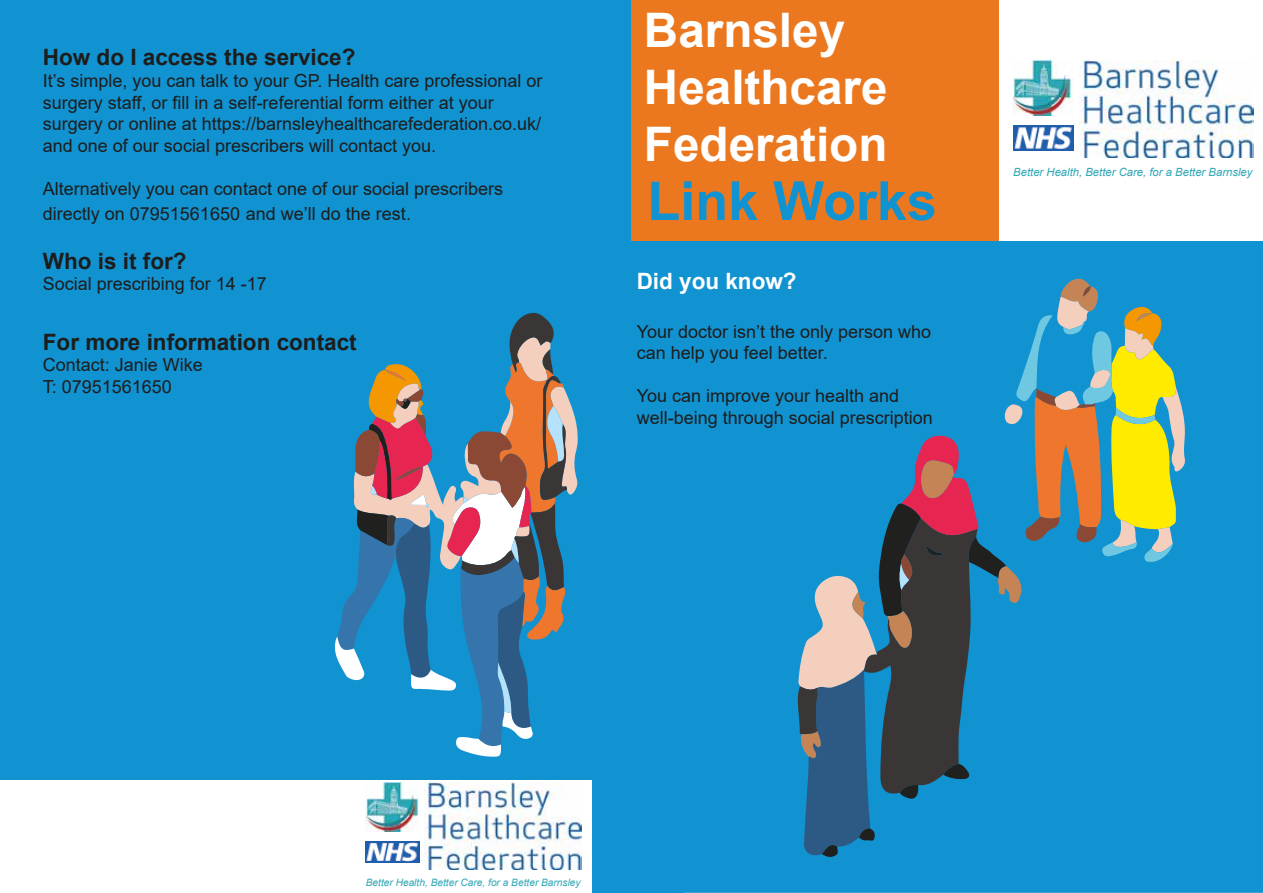
<style>
.page{position:relative;width:1263px;height:893px;background:#1192d1}
.page>*{position:absolute;margin:0;border:0;box-sizing:border-box;transform-origin:0 0}
.t1{font:700 53.85px "Arial";color:#1192d1}
.t2{font:700 47.55px/57.2px "Arial";color:#fff}
.t3{font:700 22.5px "Arial";color:#1d1d1b}
.t4{font:700 22.5px "Arial";color:#fff}
.t5{font:18px/21.6px "Arial";color:#1d1d1b}
.t6{font:italic 11.25px "Arial";color:#2fa7b5}
.t7{font:italic 10.2px "Arial";color:#2fa7b5}
</style>
<div class="page">
<svg style="left:797px;top:277px;width:388px;height:581px;background:#3789ab"></svg>
<svg style="left:331px;top:311px;width:247px;height:446px;background:#4f88aa"></svg>
<div style="left:0;top:780px;width:592px;height:113px;background:#fff"></div>
<div style="left:631px;top:0;width:632px;height:241px;background:#eb781e"></div>
<div style="left:999px;top:0;width:264px;height:241px;background:#fff"></div>
<img style="left:1013px;top:61px;width:60px;height:55px">
<img style="left:1079px;top:60px;width:174px;height:98px">
<img style="left:1013px;top:126px;width:60px;height:24px">
<img style="left:366px;top:783px;width:53px;height:49px">
<img style="left:425px;top:782px;width:156px;height:88px">
<img style="left:366px;top:841px;width:54px;height:22px">
<p class="t3" style="left:43px;top:42px;width:314px">How do I access the service?</p>
<p class="t5" style="left:43px;top:70px;width:501px">It’s simple, you can talk to your GP. Health care professional or surgery staff, or fill in a self-referential form either at your surgery or online at https://barnsleyhealthcarefederation.co.uk/ and one of our social prescribers will contact you.</p>
<p class="t5" style="left:43px;top:176px;width:462px;line-height:25.2px">Alternatively you can contact one of our social prescribers directly on 07951561650 and we’ll do the rest.</p>
<p class="t3" style="left:43px;top:245px;width:145px">Who is it for?</p>
<p class="t5" style="left:43px;top:273px;width:226px">Social prescribing for 14 -17</p>
<p class="t3" style="left:43px;top:326px;width:315px">For more information contact</p>
<p class="t5" style="left:43px;top:354px;width:162px">Contact: Janie Wike<br>T: 07951561650</p>
<h2 class="t2" style="left:644px;top:2px;width:245px">Barnsley<br>Healthcare<br>Federation</h2>
<h1 class="t1" style="left:647px;top:163px;width:291px">Link Works</h1>
<p class="t4" style="left:637px;top:265px;width:162px">Did you know?</p>
<p class="t5" style="left:637px;top:320px;width:296px">Your doctor isn’t the only person who can help you feel better.</p>
<p class="t5" style="left:637px;top:385px;width:298px">You can improve your health and well-being through social prescription</p>
<p class="t6" style="left:1013px;top:164px;width:241px">Better Health, Better Care, for a Better Barnsley</p>
<p class="t7" style="left:366px;top:875px;width:216px">Better Health, Better Care, for a Better Barnsley</p>
</div>
